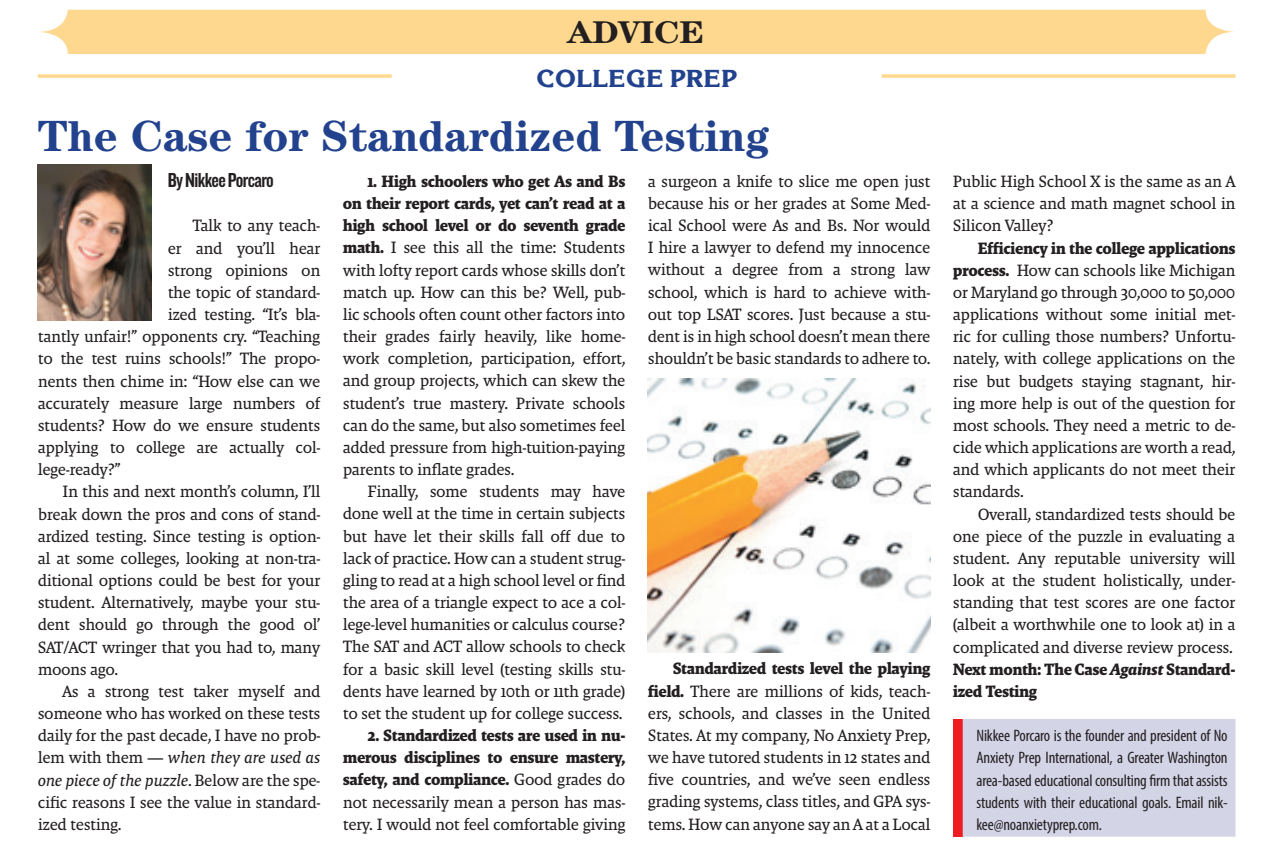
<style>
.page{position:relative;width:1285px;height:844px;background:#fff}
.page>*{position:absolute;margin:0;border:0;box-sizing:border-box;transform-origin:0 0}
.t1{font:700 43.75px "Century Std";color:#22428e}
.t2{font:700 31.5px "Century Std";letter-spacing:-.01em;color:#231f20;scale:1.1 1}
.t3{font:24.5px "Korinna Black C";letter-spacing:.025em;color:#22428e}
.t4{font:21px "Knockout HTF49 Liteweight";letter-spacing:-.03em;color:#231f20}
.t5{font:16.62px/22.2px "Malaga OT";letter-spacing:-.03em;color:#231f20;text-align:justify}
.t6{font:condensed 16.62px/22.2px "Myriad Pro";letter-spacing:-.01em;color:#231f20;text-align:justify}
.t7{font:700 16.62px/22.2px "Malaga OT";letter-spacing:-.03em;color:#231f20;text-align:justify}
.t8{font:italic 16.62px "Malaga OT";letter-spacing:-.03em;color:#231f20}
.s1{font-style:normal}
.s2{font-weight:700}
.s3{font-weight:400}
.s4{font-weight:700;font-style:italic}
</style>
<div class="page">
<div style="left:952px;top:718px;width:10px;height:118px;background:#ee1d23"></div>
<div style="left:962px;top:718px;width:273px;height:118px;background:#d4d4e7"></div>
<svg style="left:881px;top:74px;width:354px;height:4px"></svg>
<svg style="left:38px;top:74px;width:353px;height:4px"></svg>
<div style="left:39px;top:10px;width:1195px;height:44px;background:#fed88f"></div>
<img style="left:647px;top:378px;width:283px;height:274px">
<img style="left:38px;top:165px;width:114px;height:155px">
<h2 class="t2" style="left:567px;top:13px;width:127px">ADVICE</h2>
<h3 class="t3" style="left:536px;top:64px;width:202px">COLLEGE PREP</h3>
<h1 class="t1" style="left:38px;top:110px;width:732px">The Case for Standardized Testing</h1>
<p class="t4" style="left:168px;top:169px;width:108px">By Nikkee Porcaro</p>
<p class="t5" style="left:192px;top:214px;width:129px">Talk to any teach-</p>
<p class="t5" style="left:168px;top:237px;width:154px">er and you’ll hear</p>
<p class="t5" style="left:168px;top:259px;width:154px">strong opinions on</p>
<p class="t5" style="left:168px;top:281px;width:154px">the topic of standard-</p>
<p class="t5" style="left:168px;top:303px;width:154px">ized testing. “It’s bla-</p>
<p class="t5" style="left:38px;top:325px;width:284px">tantly unfair!” opponents cry. “Teaching</p>
<p class="t5" style="left:38px;top:347px;width:284px">to the test ruins schools!” The propo-</p>
<p class="t5" style="left:38px;top:369px;width:284px">nents then chime in: “How else can we</p>
<p class="t5" style="left:38px;top:392px;width:284px">accurately measure large numbers of</p>
<p class="t5" style="left:38px;top:414px;width:284px">students? How do we ensure students</p>
<p class="t5" style="left:38px;top:436px;width:284px">applying to college are actually col-</p>
<p class="t5" style="left:38px;top:458px;width:85px">lege-ready?”</p>
<p class="t5" style="left:63px;top:480px;width:259px">In this and next month’s column, I’ll</p>
<p class="t5" style="left:38px;top:502px;width:284px">break down the pros and cons of stand-</p>
<p class="t5" style="left:38px;top:524px;width:284px">ardized testing. Since testing is option-</p>
<p class="t5" style="left:38px;top:547px;width:284px">al at some colleges, looking at non-tra-</p>
<p class="t5" style="left:38px;top:569px;width:284px">ditional options could be best for your</p>
<p class="t5" style="left:38px;top:591px;width:284px">student. Alternatively, maybe your stu-</p>
<p class="t5" style="left:38px;top:613px;width:284px">dent should go through the good ol’</p>
<p class="t5" style="left:38px;top:635px;width:284px">SAT/ACT wringer that you had to, many</p>
<p class="t5" style="left:38px;top:657px;width:82px">moons ago.</p>
<p class="t5" style="left:63px;top:679px;width:259px">As a strong test taker myself and</p>
<p class="t5" style="left:38px;top:702px;width:284px">someone who has worked on these tests</p>
<p class="t5" style="left:38px;top:724px;width:284px">daily for the past decade, I have no prob-</p>
<p class="t8" style="left:38px;top:748px;width:284px"><span class="s1">lem with them —</span> when they are used as</p>
<p class="t8" style="left:38px;top:770px;width:284px">one piece of the puzzle<span class="s1">. Below are the spe-</span></p>
<p class="t5" style="left:38px;top:790px;width:284px">cific reasons I see the value in standard-</p>
<p class="t5" style="left:38px;top:812px;width:85px">ized testing.</p>
<p class="t5" style="left:647px;top:170px;width:284px">a surgeon a knife to slice me open just because his or her grades at Some Med&shy;ical School were As and Bs. Nor would I hire a lawyer to defend my innocence without a degree from a strong law school, which is hard to achieve with&shy;out top LSAT scores. Just because a stu&shy;dent is in high school doesn’t mean there shouldn’t be basic standards to adhere to.</p>
<p class="t5" style="left:343px;top:170px;width:284px;text-indent:25px"><span class="s2">1. High schoolers who get As and Bs on their report cards, yet can’t read at a high school level or do seventh grade math.</span> I see this all the time: Students with lofty report cards whose skills don’t match up. How can this be? Well, pub&shy;lic schools often count other factors into their grades fairly heavily, like home&shy;work completion, participation, effort, and group projects, which can skew the student’s true mastery. Private schools can do the same, but also sometimes feel added pressure from high-tuition-paying parents to inflate grades.</p>
<p class="t5" style="left:343px;top:480px;width:284px;text-indent:25px">Finally, some students may have done well at the time in certain subjects but have let their skills fall off due to lack of practice. How can a student strug&shy;gling to read at a high school level or find the area of a triangle expect to ace a col&shy;lege-level humanities or calculus course?<br>The SAT and ACT allow schools to check for a basic skill level (testing skills stu&shy;dents have learned by 10th or 11th grade) to set the student up for college success.</p>
<p class="t7" style="left:343px;top:724px;width:284px;text-indent:25px">2. Standardized tests are used in nu&shy;merous disciplines to ensure mastery, safety, and compliance. <span class="s3">Good grades do not necessarily mean a person has mas&shy;tery. I would not feel comfortable giving</span></p>
<p class="t5" style="left:647px;top:657px;width:284px;text-indent:25px"><span class="s2">Standardized tests level the playing field.</span> There are millions of kids, teach&shy;ers, schools, and classes in the United States. At my company, No Anxiety Prep, we have tutored students in 12 states and five countries, and we’ve seen endless grading systems, class titles, and GPA sys&shy;tems. How can anyone say an A at a Local</p>
<p class="t5" style="left:952px;top:170px;width:284px">Public High School X is the same as an A at a science and math magnet school in Silicon Valley?</p>
<p class="t5" style="left:952px;top:237px;width:284px;text-indent:25px"><span class="s2">Efficiency in the college applications process.</span> How can schools like Michigan or Maryland go through 30,000 to 50,000 applications without some initial met&shy;ric for culling those numbers? Unfortu&shy;nately, with college applications on the rise but budgets staying stagnant, hir&shy;ing more help is out of the question for most schools. They need a metric to de&shy;cide which applications are worth a read, and which applicants do not meet their standards.</p>
<p class="t5" style="left:952px;top:502px;width:284px;text-align:left;text-indent:25px">Overall, standardized tests should be one piece of the puzzle in evaluating a student. Any reputable university will look at the student holistically, under&shy;standing that test scores are one factor (albeit a worthwhile one to look at) in a complicated and diverse review process.<br><span class="s2">Next month: The Case</span> <span class="s4">Against</span> <span class="s2">Standard&shy;ized Testing</span></p>
<p class="t6" style="left:976px;top:724px;width:253px">Nikkee Porcaro is the founder and president of No Anxiety Prep International, a Greater Washington area-based educational consulting firm that assists students with their educational goals. Email nik&shy;kee@noanxietyprep.com.</p>
</div>
